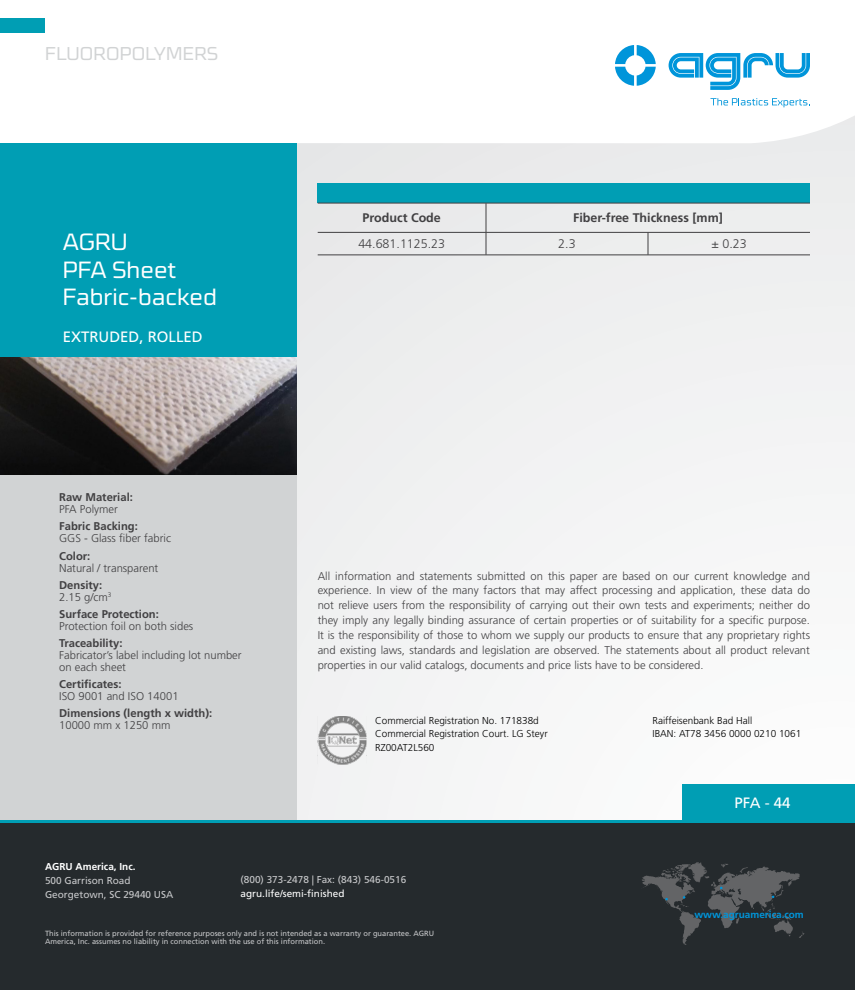
<style>
.page{position:relative;width:855px;height:990px;background:#fff}
.page>*{position:absolute;margin:0;border:0;box-sizing:border-box;transform-origin:0 0}
.t1{font:300 23.75px/27.5px "Cube Pro";color:#fff}
.t2{font:300 18.75px "Cube Pro";letter-spacing:.01em;color:#d1d3d4}
.t3{font:15px "Frutiger LT Std";color:#fff}
.t4{font:700 12.5px "Frutiger LT Std";color:#414042}
.t5{font:300 12.5px "Frutiger LT Std";color:#414042}
.t6{font:300 11.25px/15px "Frutiger LT Std";color:#414042}
.t7{font:700 11.25px/11.9px "Frutiger LT Std";color:#414042}
.t8{font:300 10px/13.8px "Frutiger LT Std";color:#000}
.t9{font:10px/13.8px "Frutiger LT Std";color:#c7c8ca}
.t10{font:10px "Frutiger LT Std";color:#fff}
.t11{font:700 10px "Frutiger LT Std";color:#0095da}
.t12{font:700 10px "Frutiger LT Std";color:#fff}
.t13{font:7.5px/8.8px "Frutiger LT Std";color:#c7c8ca}
.s1{font-weight:300}
</style>
<div class="page">
<svg style="left:297px;top:116px;width:558px;height:704px"></svg>
<div style="left:682px;top:784px;width:173px;height:37px;background:#009eb4"></div>
<div style="left:0;top:143px;width:297px;height:214px;background:#009eb4"></div>
<div style="left:0;top:18px;width:45px;height:15px;background:#009eb4"></div>
<div style="left:0;top:475px;width:297px;height:345px;background:#d1d3d4"></div>
<svg style="left:615px;top:45px;width:41px;height:41px"></svg>
<svg style="left:669px;top:53px;width:141px;height:37px"></svg>
<svg style="left:710px;top:98px;width:100px;height:9px"></svg>
<div style="left:0;top:823px;width:855px;height:167px;background:#252a2d"></div>
<svg style="left:642px;top:862px;width:162px;height:83px"></svg>
<hr style="left:0;top:820px;width:855px;height:3px;background:#009eb4">
<img style="left:318px;top:716px;width:48px;height:49px">
<div style="left:318px;top:184px;width:492px;height:19px;background:#009eb4"></div>
<hr style="left:318px;top:203px;width:168px;height:1px;background:#414042">
<hr style="left:486px;top:203px;width:162px;height:1px;background:#414042">
<hr style="left:648px;top:203px;width:162px;height:1px;background:#414042">
<hr style="left:318px;top:232px;width:168px;height:1px;background:#414042">
<hr style="left:486px;top:232px;width:162px;height:1px;background:#414042">
<svg style="left:486px;top:203px;width:1px;height:52px"></svg>
<hr style="left:648px;top:232px;width:162px;height:1px;background:#414042">
<svg style="left:648px;top:233px;width:1px;height:22px"></svg>
<hr style="left:318px;top:255px;width:168px;height:1px;background:#414042">
<hr style="left:486px;top:255px;width:162px;height:1px;background:#414042">
<hr style="left:648px;top:255px;width:162px;height:1px;background:#414042">
<img style="left:0;top:357px;width:297px;height:118px">
<h2 class="t2" style="left:45px;top:43px;width:175px">FLUOROPOLYMERS</h2>
<h1 class="t1" style="left:63px;top:228px;width:156px">AGRU<br>PFA Sheet<br>Fabric-backed</h1>
<h3 class="t3" style="left:63px;top:328px;width:142px">EXTRUDED, ROLLED</h3>
<p class="t7" style="left:59px;top:492px;width:75px">Raw Material:</p>
<p class="t6" style="left:59px;top:502px;width:60px">PFA Polymer</p>
<p class="t7" style="left:59px;top:521px;width:80px">Fabric Backing:</p>
<p class="t6" style="left:59px;top:531px;width:113px">GGS - Glass fiber fabric</p>
<p class="t7" style="left:59px;top:550px;width:33px">Color:</p>
<p class="t6" style="left:59px;top:560px;width:101px">Natural / transparent</p>
<p class="t7" style="left:59px;top:579px;width:54px">Density:<br><span class="s1">2.15 g/cm</span><sup>3</sup></p>
<p class="t7" style="left:59px;top:608px;width:101px">Surface Protection:</p>
<p class="t6" style="left:59px;top:619px;width:136px">Protection foil on both sides</p>
<p class="t7" style="left:59px;top:637px;width:65px">Traceability:</p>
<p class="t6" style="left:59px;top:649px;width:184px;line-height:11.9px">Fabricator’s label including lot number on each sheet</p>
<p class="t7" style="left:59px;top:678px;width:64px">Certificates:</p>
<p class="t6" style="left:59px;top:689px;width:121px">ISO 9001 and ISO 14001</p>
<p class="t7" style="left:59px;top:708px;width:155px">Dimensions (length x width):</p>
<p class="t6" style="left:59px;top:718px;width:113px">10000 mm x 1250 mm</p>
<p class="t4" style="left:363px;top:211px;width:80px">Product Code</p>
<p class="t4" style="left:573px;top:211px;width:151px">Fiber-free Thickness [mm]</p>
<p class="t5" style="left:358px;top:237px;width:88px">44.681.1125.23</p>
<p class="t5" style="left:558px;top:237px;width:19px">2.3</p>
<p class="t5" style="left:711px;top:237px;width:37px">± 0.23</p>
<p class="t6" style="left:318px;top:568px;width:494px;text-align:justify">All information and statements submitted on this paper are based on our current knowledge and experience. In view of the many factors that may affect processing and application, these data do not relieve users from the responsibility of carrying out their own tests and experiments; neither do they imply any legally binding assurance of certain properties or of suitability for a specific purpose.<br>It is the responsibility of those to whom we supply our products to ensure that any proprietary rights and existing laws, standards and legislation are observed. The statements about all product relevant properties in our valid catalogs, documents and price lists have to be considered.</p>
<p class="t8" style="left:375px;top:713px;width:174px">Commercial Registration No. 171838d<br>Commercial Registration Court. LG Steyr<br>RZ00AT2L560</p>
<p class="t8" style="left:652px;top:713px;width:150px">Raiffeisenbank Bad Hall<br>IBAN: AT78 3456 0000 0210 1061</p>
<h3 class="t3" style="left:734px;top:794px;width:58px">PFA - 44</h3>
<p class="t12" style="left:45px;top:861px;width:92px">AGRU America, Inc.</p>
<p class="t9" style="left:45px;top:874px;width:130px">500 Garrison Road<br>Georgetown, SC 29440 USA</p>
<p class="t9" style="left:241px;top:873px;width:167px">(800) 373-2478 | Fax: (843) 546-0516</p>
<p class="t10" style="left:241px;top:888px;width:105px">agru.life/semi-finished</p>
<p class="t13" style="left:45px;top:929px;width:391px">This information is provided for reference purposes only and is not intended as a warranty or guarantee. AGRU<br>America, Inc. assumes no liability in connection with the use of this information.</p>
<p class="t11" style="left:694px;top:908px;width:111px">www.agruamerica.com</p>
</div>
